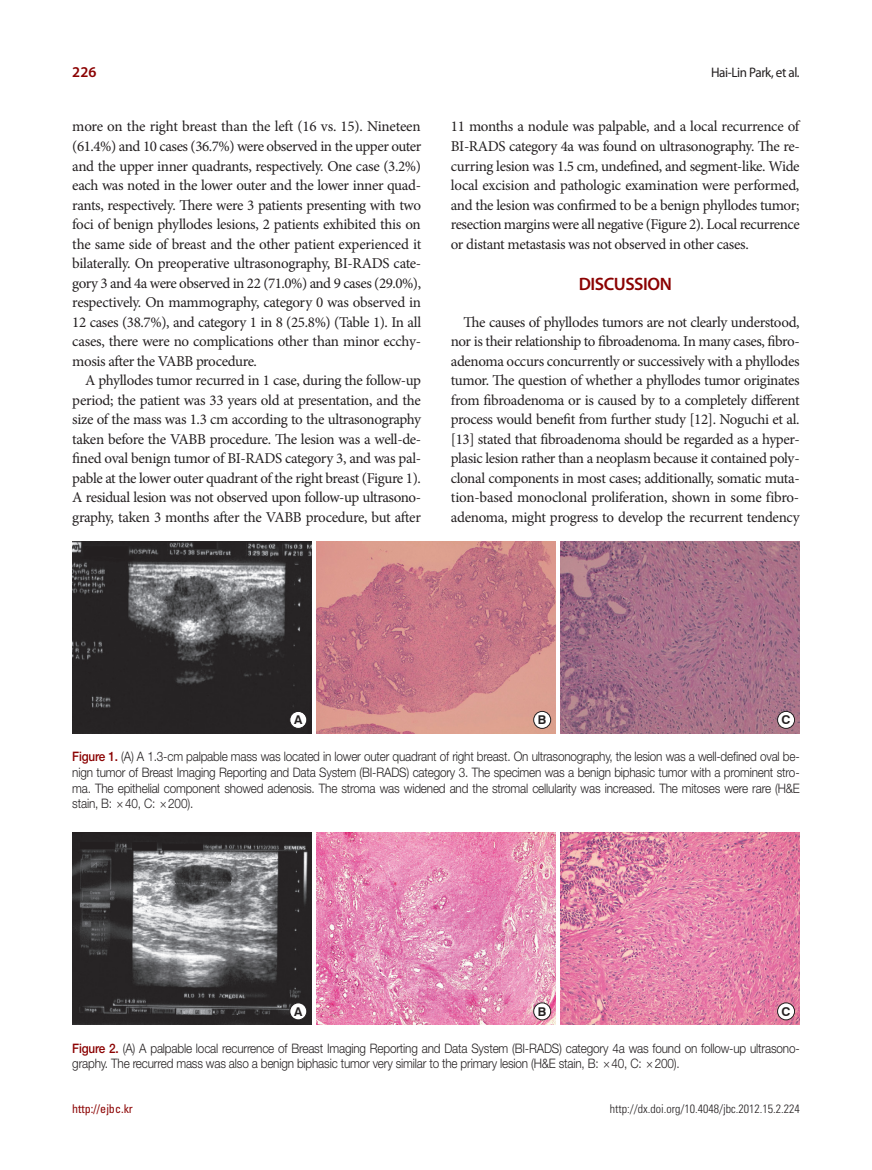
<style>
.page{position:relative;width:872px;height:1170px;background:#fff}
.page>*{position:absolute;margin:0;border:0;box-sizing:border-box;transform-origin:0 0}
.t1{font:600 18px "Myriad Pro";letter-spacing:-.025em;color:#8b0202}
.t2{font:15px/19.5px "Minion Pro";letter-spacing:-.025em;color:#231f20;text-align:justify}
.t3{font:600 15px "Myriad Pro";color:#8b0202}
.t4{font:13.8px "Myriad Pro";letter-spacing:-.03em;color:#231f20;scale:.95 1}
.t5{font:300 13.05px/15.6px "Helvetica Neue LT Std";letter-spacing:-.015em;color:#231f20;text-align:justify;scale:.9 1}
.t6{font:700 12.15px "Swiss 721 BT";color:#231f20}
.t7{font:300 condensed 12px "Univers LT Std";color:#231f20}
.t8{font:condensed 12px "Univers LT Std";color:#8b0202}
.s1{font-weight:500;color:#8b0202}
.s2{font-stretch:condensed}
</style>
<div class="page">
<img style="left:72px;top:541px;width:240px;height:192px">
<div style="left:290px;top:711px;width:17px;height:17px;background:#fff;border-radius:50%"></div>
<div style="left:289px;top:711px;width:18px;height:17px;border:1px solid #231f20;border-radius:50%"></div>
<img style="left:316px;top:541px;width:240px;height:192px">
<div style="left:533px;top:711px;width:17px;height:17px;background:#fff;border-radius:50%"></div>
<div style="left:533px;top:711px;width:18px;height:17px;border:1px solid #231f20;border-radius:50%"></div>
<img style="left:560px;top:541px;width:239px;height:192px">
<div style="left:777px;top:711px;width:17px;height:17px;background:#fff;border-radius:50%"></div>
<div style="left:777px;top:711px;width:17px;height:17px;border:1px solid #231f20;border-radius:50%"></div>
<img style="left:72px;top:832px;width:240px;height:192px">
<div style="left:290px;top:1002px;width:17px;height:17px;background:#fff;border-radius:50%"></div>
<div style="left:289px;top:1002px;width:18px;height:18px;border:1px solid #231f20;border-radius:50%"></div>
<img style="left:316px;top:832px;width:240px;height:192px">
<div style="left:533px;top:1002px;width:17px;height:17px;background:#fff;border-radius:50%"></div>
<div style="left:533px;top:1002px;width:18px;height:18px;border:1px solid #231f20;border-radius:50%"></div>
<img style="left:560px;top:832px;width:239px;height:192px">
<div style="left:777px;top:1002px;width:17px;height:17px;background:#fff;border-radius:50%"></div>
<div style="left:777px;top:1002px;width:17px;height:18px;border:1px solid #231f20;border-radius:50%"></div>
<p class="t3" style="left:72px;top:63px;width:26px">226</p>
<p class="t4" style="left:711px;top:64px;width:95px">Hai-Lin Park, et al.</p>
<p class="t2" style="left:72px;top:117px;width:350px">more on the right breast than the left (16 vs. 15). Nineteen (61.4%) and 10 cases (36.7%) were observed in the upper outer and the upper inner quadrants, respectively. One case (3.2%) each was noted in the lower outer and the lower inner quad&shy;rants, respectively. There were 3 patients presenting with two foci of benign phyllodes lesions, 2 patients exhibited this on the same side of breast and the other patient experienced it bilaterally. On preoperative ultrasonography, BI-RADS cate&shy;gory 3 and 4a were observed in 22 (71.0%) and 9 cases (29.0%), respectively. On mammography, category 0 was observed in 12 cases (38.7%), and category 1 in 8 (25.8%) (Table 1). In all cases, there were no complications other than minor ecchy&shy;mosis after the VABB procedure.</p>
<p class="t2" style="left:72px;top:370px;width:350px;text-indent:13px">A phyllodes tumor recurred in 1 case, during the follow-up period; the patient was 33 years old at presentation, and the size of the mass was 1.3 cm according to the ultrasonography taken before the VABB procedure. The lesion was a well-de&shy;fined oval benign tumor of BI-RADS category 3, and was pal&shy;pable at the lower outer quadrant of the right breast (Figure 1).<br>A residual lesion was not observed upon follow-up ultrasono&shy;graphy, taken 3 months after the VABB procedure, but after</p>
<p class="t2" style="left:451px;top:117px;width:350px">11 months a nodule was palpable, and a local recurrence of BI-RADS category 4a was found on ultrasonography. The re&shy;curring lesion was 1.5 cm, undefined, and segment-like. Wide local excision and pathologic examination were performed, and the lesion was confirmed to be a benign phyllodes tumor; resection margins were all negative (Figure 2). Local recurrence or distant metastasis was not observed in other cases.</p>
<p class="t1" style="left:578px;top:273px;width:95px">DISCUSSION</p>
<p class="t2" style="left:451px;top:312px;width:350px;text-indent:13px">The causes of phyllodes tumors are not clearly understood, nor is their relationship to fibroadenoma. In many cases, fibro&shy;adenoma occurs concurrently or successively with a phyllodes tumor. The question of whether a phyllodes tumor originates from fibroadenoma or is caused by to a completely different process would benefit from further study [12]. Noguchi et al. [13] stated that fibroadenoma should be regarded as a hyper&shy;plasic lesion rather than a neoplasm because it contained poly&shy;clonal components in most cases; additionally, somatic muta&shy;tion-based monoclonal proliferation, shown in some fibro&shy;adenoma, might progress to develop the recurrent tendency</p>
<p class="t6" style="left:294px;top:712px;width:10px">A</p>
<p class="t6" style="left:538px;top:712px;width:10px">B</p>
<p class="t6" style="left:781px;top:712px;width:10px">C</p>
<p class="t5" style="left:72px;top:748px;width:810px"><span class="s1">Figure 1.</span> (A) A 1.3-cm palpable mass was located in lower outer quadrant of right breast. On ultrasonography, the lesion was a well-defined oval be&shy;nign tumor of Breast Imaging Reporting and Data System (BI-RADS) category 3. The specimen was a benign biphasic tumor with a prominent stro&shy;ma. The epithelial component showed adenosis. The stroma was widened and the stromal cellularity was increased. The mitoses were rare (H&amp;E stain, B: <span class="s2">×</span>40, C: <span class="s2">×</span>200).</p>
<p class="t6" style="left:294px;top:1003px;width:10px">A</p>
<p class="t6" style="left:538px;top:1003px;width:10px">B</p>
<p class="t6" style="left:781px;top:1003px;width:10px">C</p>
<p class="t5" style="left:72px;top:1039px;width:809px"><span class="s1">Figure 2.</span> (A) A palpable local recurrence of Breast Imaging Reporting and Data System (BI-RADS) category 4a was found on follow-up ultrasono&shy;graphy. The recurred mass was also a benign biphasic tumor very similar to the primary lesion (H&amp;E stain, B: <span class="s2">×</span>40, C: <span class="s2">×</span>200).</p>
<p class="t8" style="left:72px;top:1100px;width:62px">http://ejbc.kr</p>
<p class="t7" style="left:610px;top:1101px;width:191px">http://dx.doi.org/10.4048/jbc.2012.15.2.224</p>
</div>
